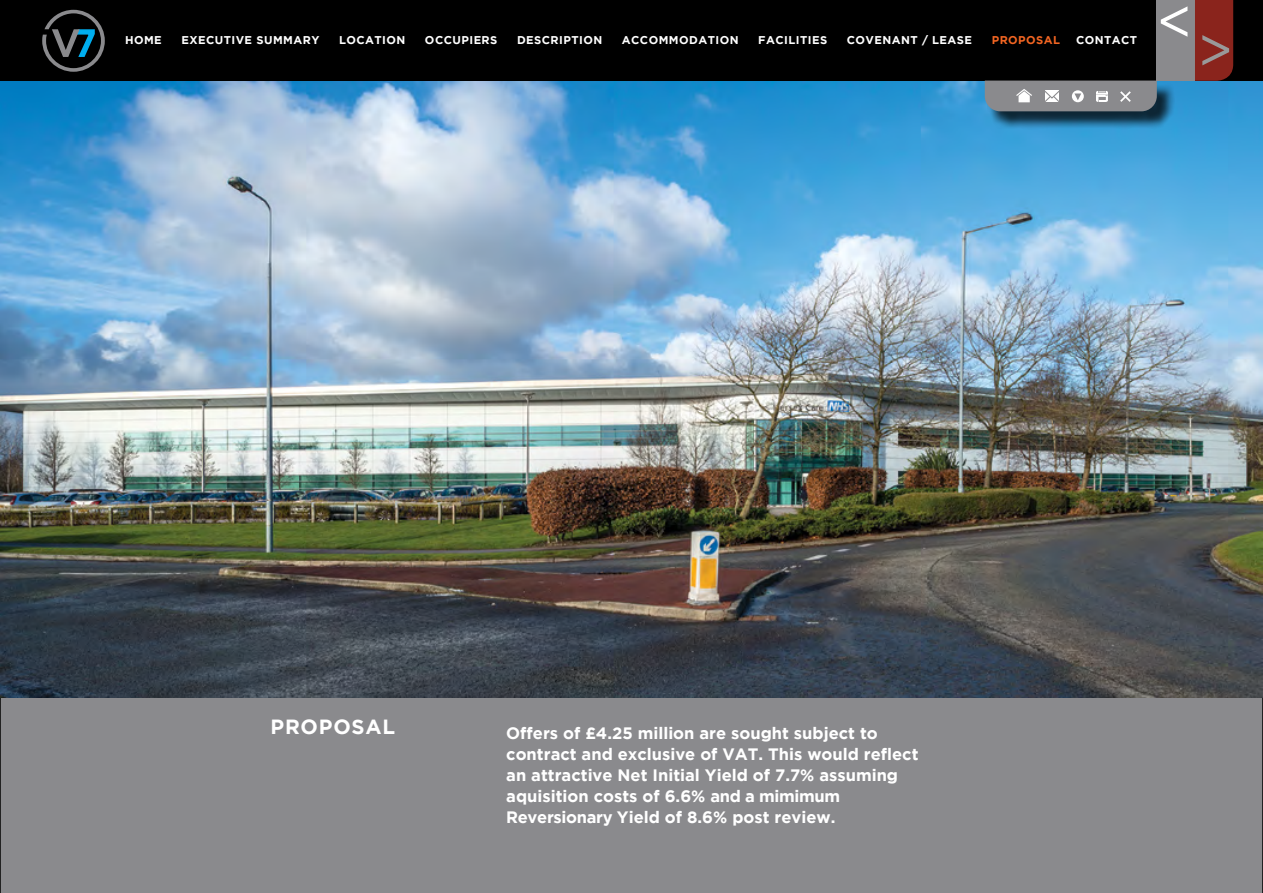
<style>
.page{position:relative;width:1263px;height:893px;background:#fff}
.page>*{position:absolute;margin:0;border:0;box-sizing:border-box;transform-origin:0 0}
.t1{font:57px "Gotham";color:#fff}
.t2{font:700 20.55px "Gotham";letter-spacing:.04em;color:#fff}
.t3{font:700 16.5px/21px "Gotham";color:#fff}
.t4{font:700 11.25px "Gotham";letter-spacing:.04em;color:#fff}
.t5{font:700 11.25px "Gotham";letter-spacing:.04em;color:#f26522}
</style>
<div class="page">
<div style="left:0;top:695px;width:1263px;height:198px;background:#8a8a8d"></div>
<img style="left:0;top:81px;width:1262px;height:616px">
<div style="left:0;top:0;width:1263px;height:81px;background:#000"></div>
<div style="left:987px;top:83px;width:187px;height:47px;background:#000;opacity:.75"></div>
<svg style="left:985px;top:81px;width:172px;height:30px;background:#929497"></svg>
<div style="left:1157px;top:0;width:38px;height:81px;background:#8a8a8d"></div>
<div style="left:1195px;top:0;width:38px;height:81px;background:#8a241c"></div>
<svg style="left:42px;top:10px;width:63px;height:62px"></svg>
<p class="t4" style="left:125px;top:34px;width:38px">HOME</p>
<p class="t4" style="left:181px;top:34px;width:140px">EXECUTIVE SUMMARY</p>
<p class="t4" style="left:339px;top:34px;width:68px">LOCATION</p>
<p class="t4" style="left:425px;top:34px;width:74px">OCCUPIERS</p>
<p class="t4" style="left:517px;top:34px;width:87px">DESCRIPTION</p>
<p class="t4" style="left:622px;top:34px;width:118px">ACCOMMODATION</p>
<p class="t4" style="left:758px;top:34px;width:70px">FACILITIES</p>
<p class="t4" style="left:847px;top:34px;width:127px">COVENANT / LEASE</p>
<p class="t5" style="left:992px;top:34px;width:70px">PROPOSAL</p>
<p class="t4" style="left:1076px;top:34px;width:63px">CONTACT</p>
<h1 class="t1" style="left:1157px;top:-10px;width:38px">&lt;</h1>
<h1 class="t1" style="left:1233px;top:82px;width:38px;rotate:-180deg">&lt;</h1>
<p class="t2" style="left:270px;top:715px;width:126px">PROPOSAL</p>
<p class="t3" style="left:506px;top:722px;width:414px">Offers of £4.25 million are sought subject to contract and exclusive of VAT. This would reflect an attractive Net Initial Yield of 7.7% assuming aquisition costs of 6.6% and a mimimum Reversionary Yield of 8.6% post review.</p>
</div>
